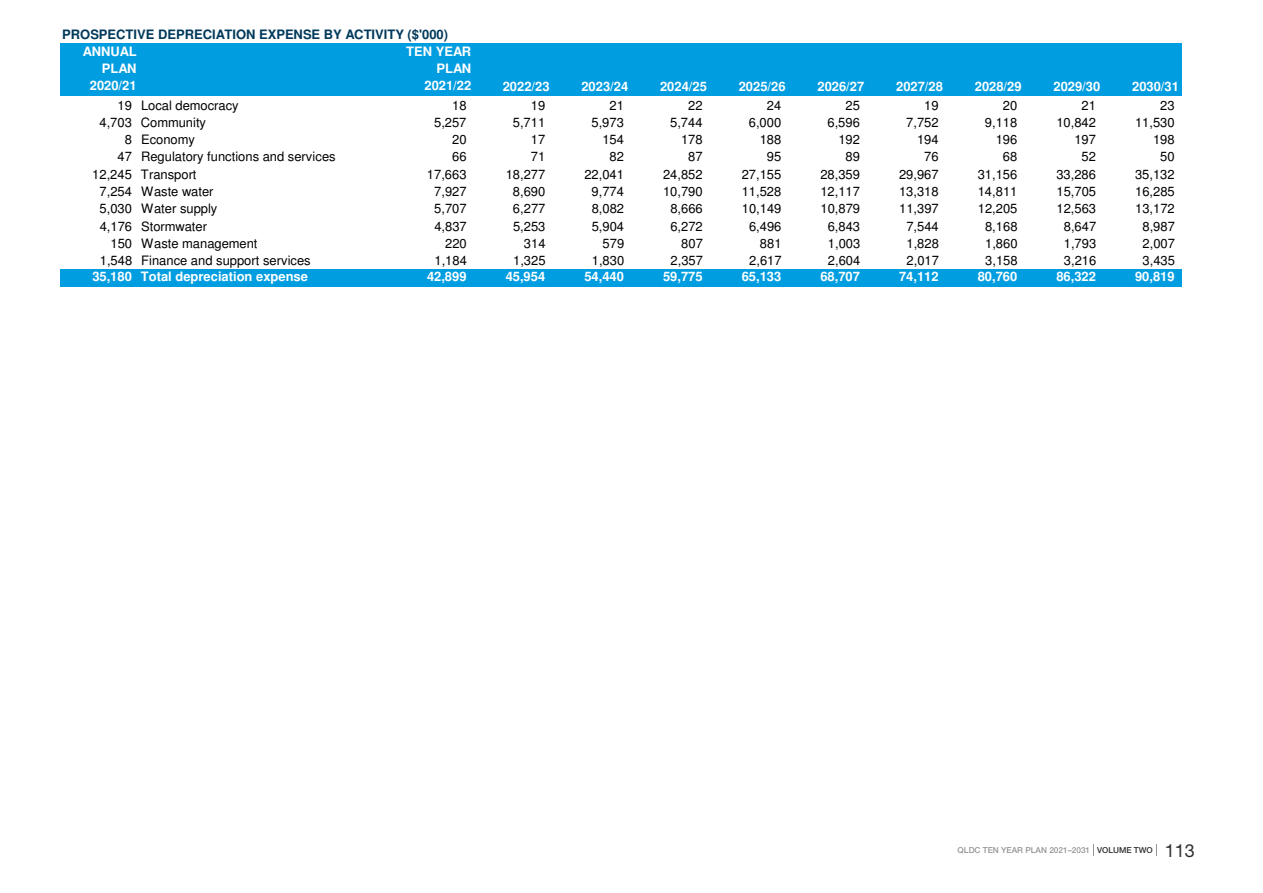
<style>
.page{position:relative;width:1263px;height:893px;background:#fff}
.page>*{position:absolute;margin:0;border:0;box-sizing:border-box;transform-origin:0 0}
.t1{font:12.9px "Helvetica";color:#000}
.t2{font:700 12.9px/16.5px "Helvetica";color:#fff;text-align:right}
.t3{font:700 12.9px "Helvetica";color:#00395b}
.t4{font:500 8.25px "Helvetica Neue LT Std";color:#939598}
.s1{color:#312f30}
.s2{font-weight:400;font-size:18px;color:#312f30}
</style>
<div class="page">
<div style="left:60px;top:43px;width:1121px;height:53px;background:#009de0"></div>
<div style="left:60px;top:269px;width:1121px;height:17px;background:#009de0"></div>
<svg style="left:1156px;top:844px;width:1px;height:12px"></svg>
<svg style="left:1093px;top:844px;width:1px;height:12px"></svg>
<p class="t3" style="left:62px;top:29px;width:387px">PROSPECTIVE DEPRECIATION EXPENSE BY ACTIVITY ($'000)</p>
<p class="t2" style="left:83px;top:44px;width:55px">ANNUAL</p>
<p class="t2" style="left:102px;top:61px;width:36px">PLAN</p>
<p class="t2" style="left:406px;top:44px;width:66px">TEN YEAR<br>PLAN</p>
<p class="t2" style="left:90px;top:78px;width:48px">2020/21</p>
<p class="t2" style="left:424px;top:78px;width:48px">2021/22</p>
<p class="t2" style="left:503px;top:79px;width:48px">2022/23</p>
<p class="t2" style="left:581px;top:79px;width:48px">2023/24</p>
<p class="t2" style="left:660px;top:79px;width:48px">2024/25</p>
<p class="t2" style="left:739px;top:79px;width:48px">2025/26</p>
<p class="t2" style="left:817px;top:79px;width:48px">2026/27</p>
<p class="t2" style="left:896px;top:79px;width:48px">2027/28</p>
<p class="t2" style="left:975px;top:79px;width:48px">2028/29</p>
<p class="t2" style="left:1053px;top:79px;width:48px">2029/30</p>
<p class="t2" style="left:1132px;top:79px;width:48px">2030/31</p>
<p class="t1" style="left:141px;top:100px;width:99px">Local democracy</p>
<p class="t1" style="left:118px;top:100px;width:16px">19</p>
<p class="t1" style="left:452px;top:100px;width:16px">18</p>
<p class="t1" style="left:531px;top:100px;width:16px">19</p>
<p class="t1" style="left:609px;top:100px;width:16px">21</p>
<p class="t1" style="left:688px;top:100px;width:16px">22</p>
<p class="t1" style="left:767px;top:100px;width:16px">24</p>
<p class="t1" style="left:845px;top:100px;width:16px">25</p>
<p class="t1" style="left:924px;top:100px;width:16px">19</p>
<p class="t1" style="left:1003px;top:100px;width:16px">20</p>
<p class="t1" style="left:1081px;top:100px;width:16px">21</p>
<p class="t1" style="left:1160px;top:100px;width:16px">23</p>
<p class="t1" style="left:141px;top:117px;width:67px">Community</p>
<p class="t1" style="left:99px;top:117px;width:34px">4,703</p>
<p class="t1" style="left:434px;top:117px;width:34px">5,257</p>
<p class="t1" style="left:513px;top:117px;width:34px">5,711</p>
<p class="t1" style="left:591px;top:117px;width:34px">5,973</p>
<p class="t1" style="left:670px;top:117px;width:34px">5,744</p>
<p class="t1" style="left:749px;top:117px;width:34px">6,000</p>
<p class="t1" style="left:827px;top:117px;width:34px">6,596</p>
<p class="t1" style="left:906px;top:117px;width:34px">7,752</p>
<p class="t1" style="left:985px;top:117px;width:34px">9,118</p>
<p class="t1" style="left:1056px;top:117px;width:41px">10,842</p>
<p class="t1" style="left:1135px;top:117px;width:41px">11,530</p>
<p class="t1" style="left:141px;top:135px;width:55px">Economy</p>
<p class="t1" style="left:125px;top:135px;width:9px">8</p>
<p class="t1" style="left:452px;top:135px;width:16px">20</p>
<p class="t1" style="left:531px;top:135px;width:16px">17</p>
<p class="t1" style="left:602px;top:135px;width:23px">154</p>
<p class="t1" style="left:681px;top:135px;width:23px">178</p>
<p class="t1" style="left:760px;top:135px;width:23px">188</p>
<p class="t1" style="left:838px;top:135px;width:23px">192</p>
<p class="t1" style="left:917px;top:135px;width:23px">194</p>
<p class="t1" style="left:996px;top:135px;width:23px">196</p>
<p class="t1" style="left:1074px;top:135px;width:23px">197</p>
<p class="t1" style="left:1153px;top:135px;width:23px">198</p>
<p class="t1" style="left:141px;top:152px;width:196px">Regulatory functions and services</p>
<p class="t1" style="left:118px;top:152px;width:16px">47</p>
<p class="t1" style="left:452px;top:152px;width:16px">66</p>
<p class="t1" style="left:531px;top:152px;width:16px">71</p>
<p class="t1" style="left:610px;top:152px;width:16px">82</p>
<p class="t1" style="left:688px;top:152px;width:16px">87</p>
<p class="t1" style="left:767px;top:152px;width:16px">95</p>
<p class="t1" style="left:845px;top:152px;width:16px">89</p>
<p class="t1" style="left:924px;top:152px;width:16px">76</p>
<p class="t1" style="left:1003px;top:152px;width:16px">68</p>
<p class="t1" style="left:1081px;top:152px;width:16px">52</p>
<p class="t1" style="left:1160px;top:152px;width:16px">50</p>
<p class="t1" style="left:141px;top:169px;width:57px">Transport</p>
<p class="t1" style="left:92px;top:169px;width:41px">12,245</p>
<p class="t1" style="left:427px;top:169px;width:41px">17,663</p>
<p class="t1" style="left:506px;top:169px;width:41px">18,277</p>
<p class="t1" style="left:584px;top:169px;width:41px">22,041</p>
<p class="t1" style="left:663px;top:169px;width:41px">24,852</p>
<p class="t1" style="left:742px;top:169px;width:41px">27,155</p>
<p class="t1" style="left:820px;top:169px;width:41px">28,359</p>
<p class="t1" style="left:899px;top:169px;width:41px">29,967</p>
<p class="t1" style="left:978px;top:169px;width:41px">31,156</p>
<p class="t1" style="left:1056px;top:169px;width:41px">33,286</p>
<p class="t1" style="left:1135px;top:169px;width:41px">35,132</p>
<p class="t1" style="left:141px;top:186px;width:74px">Waste water</p>
<p class="t1" style="left:100px;top:186px;width:34px">7,254</p>
<p class="t1" style="left:434px;top:186px;width:34px">7,927</p>
<p class="t1" style="left:513px;top:186px;width:34px">8,690</p>
<p class="t1" style="left:592px;top:186px;width:34px">9,774</p>
<p class="t1" style="left:663px;top:186px;width:41px">10,790</p>
<p class="t1" style="left:742px;top:186px;width:41px">11,528</p>
<p class="t1" style="left:820px;top:186px;width:41px">12,117</p>
<p class="t1" style="left:899px;top:186px;width:41px">13,318</p>
<p class="t1" style="left:978px;top:186px;width:41px">14,811</p>
<p class="t1" style="left:1056px;top:186px;width:41px">15,705</p>
<p class="t1" style="left:1135px;top:186px;width:41px">16,285</p>
<p class="t1" style="left:141px;top:204px;width:78px">Water supply</p>
<p class="t1" style="left:100px;top:204px;width:34px">5,030</p>
<p class="t1" style="left:434px;top:204px;width:34px">5,707</p>
<p class="t1" style="left:513px;top:204px;width:34px">6,277</p>
<p class="t1" style="left:592px;top:204px;width:34px">8,082</p>
<p class="t1" style="left:670px;top:204px;width:34px">8,666</p>
<p class="t1" style="left:742px;top:204px;width:41px">10,149</p>
<p class="t1" style="left:820px;top:204px;width:41px">10,879</p>
<p class="t1" style="left:899px;top:204px;width:41px">11,397</p>
<p class="t1" style="left:978px;top:204px;width:41px">12,205</p>
<p class="t1" style="left:1056px;top:204px;width:41px">12,563</p>
<p class="t1" style="left:1135px;top:204px;width:41px">13,172</p>
<p class="t1" style="left:141px;top:221px;width:67px">Stormwater</p>
<p class="t1" style="left:100px;top:221px;width:34px">4,176</p>
<p class="t1" style="left:434px;top:221px;width:34px">4,837</p>
<p class="t1" style="left:513px;top:221px;width:34px">5,253</p>
<p class="t1" style="left:592px;top:221px;width:34px">5,904</p>
<p class="t1" style="left:670px;top:221px;width:34px">6,272</p>
<p class="t1" style="left:749px;top:221px;width:34px">6,496</p>
<p class="t1" style="left:828px;top:221px;width:34px">6,843</p>
<p class="t1" style="left:906px;top:221px;width:34px">7,544</p>
<p class="t1" style="left:985px;top:221px;width:34px">8,168</p>
<p class="t1" style="left:1064px;top:221px;width:34px">8,647</p>
<p class="t1" style="left:1142px;top:221px;width:34px">8,987</p>
<p class="t1" style="left:141px;top:238px;width:118px">Waste management</p>
<p class="t1" style="left:111px;top:238px;width:23px">150</p>
<p class="t1" style="left:445px;top:238px;width:23px">220</p>
<p class="t1" style="left:524px;top:238px;width:23px">314</p>
<p class="t1" style="left:603px;top:238px;width:23px">579</p>
<p class="t1" style="left:681px;top:238px;width:23px">807</p>
<p class="t1" style="left:828px;top:238px;width:34px">1,003</p>
<p class="t1" style="left:760px;top:238px;width:23px">881</p>
<p class="t1" style="left:906px;top:238px;width:34px">1,828</p>
<p class="t1" style="left:985px;top:238px;width:34px">1,860</p>
<p class="t1" style="left:1064px;top:238px;width:34px">1,793</p>
<p class="t1" style="left:1142px;top:238px;width:34px">2,007</p>
<p class="t1" style="left:141px;top:255px;width:171px">Finance and support services</p>
<p class="t1" style="left:100px;top:255px;width:34px">1,548</p>
<p class="t1" style="left:434px;top:255px;width:34px">1,184</p>
<p class="t1" style="left:513px;top:255px;width:34px">1,325</p>
<p class="t1" style="left:592px;top:255px;width:34px">1,830</p>
<p class="t1" style="left:670px;top:255px;width:34px">2,357</p>
<p class="t1" style="left:749px;top:255px;width:34px">2,617</p>
<p class="t1" style="left:828px;top:255px;width:34px">2,604</p>
<p class="t1" style="left:906px;top:255px;width:34px">2,017</p>
<p class="t1" style="left:985px;top:255px;width:34px">3,158</p>
<p class="t1" style="left:1064px;top:255px;width:34px">3,216</p>
<p class="t1" style="left:1142px;top:255px;width:34px">3,435</p>
<p class="t2" style="left:92px;top:270px;width:217px">35,180 Total depreciation expense</p>
<p class="t2" style="left:427px;top:270px;width:41px">42,899</p>
<p class="t2" style="left:506px;top:270px;width:41px">45,954</p>
<p class="t2" style="left:584px;top:270px;width:41px">54,440</p>
<p class="t2" style="left:663px;top:270px;width:41px">59,775</p>
<p class="t2" style="left:742px;top:270px;width:41px">65,133</p>
<p class="t2" style="left:820px;top:270px;width:41px">68,707</p>
<p class="t2" style="left:899px;top:270px;width:41px">74,112</p>
<p class="t2" style="left:978px;top:270px;width:41px">80,760</p>
<p class="t2" style="left:1056px;top:270px;width:41px">86,322</p>
<p class="t2" style="left:1135px;top:270px;width:41px">90,819</p>
<p class="t4" style="left:958px;top:845px;width:239px">QLDC TEN YEAR PLAN 2021–2031 <span class="s1">VOLUME TWO</span> <span class="s2">113</span></p>
</div>
